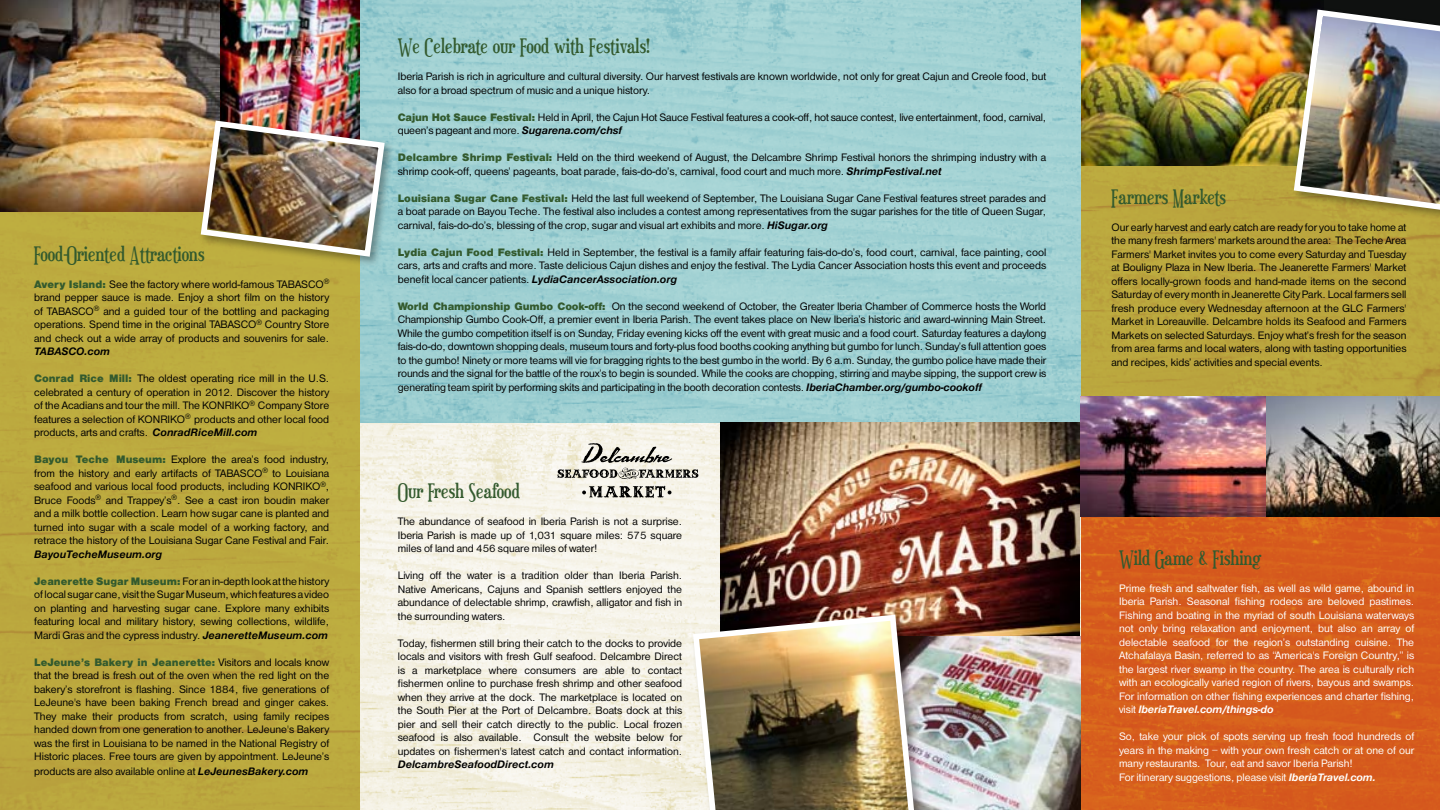
<style>
.page{position:relative;width:1440px;height:810px;background:#fff}
.page>*{position:absolute;margin:0;border:0;box-sizing:border-box;transform-origin:0 0}
.t1{font:21.25px "Euphorigenic";color:#335a2e}
.t2{font:11.25px/13.5px "Helvetica Rmn";color:#000;text-align:justify}
.t3{font:11.25px/13.5px "Helvetica Rmn";color:#fff;text-align:justify}
.t4{font:11.25px "Helvetica Mdm Itl";color:#000}
.t5{font:11.25px "Helvetica Bld";color:#335a2e}
.t6{font:11.25px "Helvetica Mdm Itl";letter-spacing:-.01em;color:#fff}
.s1{font-family:"Helvetica Bld";color:#335a2e}
.s2{font-family:"Helvetica Mdm Itl"}
.s3{font-family:"Helvetica Rmn";color:#000}
.s4{font-family:"Helvetica Rmn"}
</style>
<div class="page">
<div style="left:0;top:212px;width:360px;height:598px;background:#bcaa3f"></div>
<img style="left:1081px;top:516px;width:359px;height:294px">
<div style="left:1081px;top:104px;width:359px;height:318px;background:#baa63e"></div>
<img style="left:220px;top:0;width:140px;height:117px">
<img style="left:1081px;top:0;width:242px;height:166px">
<img style="left:360px;top:422px;width:721px;height:388px">
<svg style="left:360px;top:0;width:721px;height:422px;fill:#a1d1d3"></svg>
<img style="left:0;top:0;width:220px;height:211px">
<img style="left:720px;top:422px;width:360px;height:214px">
<div style="left:198px;top:118px;width:198px;height:149px;background:#000;opacity:.35"></div>
<img style="left:198px;top:117px;width:190px;height:143px">
<img style="left:927px;top:636px;width:153px;height:174px">
<div style="left:691px;top:612px;width:236px;height:198px;background:#000;opacity:.35"></div>
<img style="left:690px;top:612px;width:229px;height:198px">
<img style="left:1080px;top:396px;width:360px;height:120px">
<img style="left:1291px;top:6px;width:149px;height:209px">
<svg style="left:582px;top:486px;width:90px;height:12px"></svg>
<svg style="left:558px;top:443px;width:140px;height:37px"></svg>
<h1 class="t1" style="left:34px;top:243px;width:172px">Food-Oriented Attractions</h1>
<p class="t2" style="left:34px;top:278px;width:297px"><span class="s1">Avery Island:</span> See the factory where world-famous TABASCO<sup>® </sup>brand pepper sauce is made. Enjoy a short film on the history of TABASCO<sup>®</sup> and a guided tour of the bottling and packaging operations. Spend time in the original TABASCO<sup>®</sup> Country Store and check out a wide array of products and souvenirs for sale.</p>
<p class="t4" style="left:34px;top:344px;width:77px">TABASCO.com</p>
<p class="t2" style="left:34px;top:373px;width:297px"><span class="s1">Conrad Rice Mill:</span> The oldest operating rice mill in the U.S. celebrated a century of operation in 2012. Discover the history of the Acadians and tour the mill. The KONRIKO<sup>®</sup> Company Store features a selection of KONRIKO<sup>®</sup> products and other local food products, arts and crafts. <span class="s2">ConradRiceMill.com</span></p>
<p class="t2" style="left:34px;top:454px;width:297px"><span class="s1">Bayou Teche Museum:</span> Explore the area’s food industry, from the history and early artifacts of TABASCO<sup>®</sup> to Louisiana seafood and various local food products, including KONRIKO<sup>®</sup>, Bruce Foods<sup>®</sup> and Trappey’s<sup>®</sup>. See a cast iron boudin maker and a milk bottle collection. Learn how sugar cane is planted and turned into sugar with a scale model of a working factory, and retrace the history of the Louisiana Sugar Cane Festival and Fair.</p>
<p class="t4" style="left:34px;top:547px;width:130px">BayouTecheMuseum.org</p>
<p class="t2" style="left:34px;top:575px;width:297px"><span class="s1">Jeanerette Sugar Museum:</span> For an in-depth look at the history of local sugar cane, visit the Sugar Museum, which features a video on planting and harvesting sugar cane. Explore many exhibits featuring local and military history, sewing collections, wildlife, Mardi Gras and the cypress industry. <span class="s2">JeaneretteMuseum.com</span></p>
<p class="t5" style="left:34px;top:655px;width:297px">LeJeune’s Bakery in Jeanerette: <span class="s3">Visitors and locals know</span></p>
<p class="t2" style="left:34px;top:670px;width:297px">that the bread is fresh out of the oven when the red light on the bakery’s storefront is flashing. Since 1884, five generations of LeJeune's have been baking French bread and ginger cakes.<br>They make their products from scratch, using family recipes handed down from one generation to another. LeJeune's Bakery was the first in Louisiana to be named in the National Registry of Historic places. Free tours are given by appointment. LeJeune’s</p>
<p class="t2" style="left:34px;top:766px;width:276px">products are also available online at <span class="s2">LeJeunesBakery.com</span></p>
<h1 class="t1" style="left:398px;top:36px;width:254px">We Celebrate our Food with Festivals!</h1>
<p class="t2" style="left:398px;top:71px;width:650px">Iberia Parish is rich in agriculture and cultural diversity. Our harvest festivals are known worldwide, not only for great Cajun and Creole food, but also for a broad spectrum of music and a unique history.</p>
<p class="t2" style="left:398px;top:111px;width:650px"><span class="s1">Cajun Hot Sauce Festival:</span> Held in April, the Cajun Hot Sauce Festival features a cook-off, hot sauce contest, live entertainment, food, carnival, queen’s pageant and more. <span class="s2">Sugarena.com/chsf</span></p>
<p class="t2" style="left:398px;top:152px;width:650px"><span class="s1">Delcambre Shrimp Festival:</span> Held on the third weekend of August, the Delcambre Shrimp Festival honors the shrimping industry with a shrimp cook-off, queens’ pageants, boat parade, fais-do-do’s, carnival, food court and much more. <span class="s2">ShrimpFestival.net</span></p>
<p class="t2" style="left:398px;top:192px;width:650px"><span class="s1">Louisiana Sugar Cane Festival:</span> Held the last full weekend of September, The Louisiana Sugar Cane Festival features street parades and a boat parade on Bayou Teche. The festival also includes a contest among representatives from the sugar parishes for the title of Queen Sugar, carnival, fais-do-do’s, blessing of the crop, sugar and visual art exhibits and more. <span class="s2">HiSugar.org</span></p>
<p class="t2" style="left:398px;top:246px;width:650px"><span class="s1">Lydia Cajun Food Festival:</span> Held in September, the festival is a family affair featuring fais-do-do’s, food court, carnival, face painting, cool cars, arts and crafts and more. Taste delicious Cajun dishes and enjoy the festival. The Lydia Cancer Association hosts this event and proceeds benefit local cancer patients. <span class="s2">LydiaCancerAssociation.org</span></p>
<p class="t2" style="left:398px;top:300px;width:650px"><span class="s1">World Championship Gumbo Cook-off:</span> On the second weekend of October, the Greater Iberia Chamber of Commerce hosts the World Championship Gumbo Cook-Off, a premier event in Iberia Parish. The event takes place on New Iberia’s historic and award-winning Main Street.<br>While the gumbo competition itself is on Sunday, Friday evening kicks off the event with great music and a food court. Saturday features a daylong fais-do-do, downtown shopping deals, museum tours and forty-plus food booths cooking anything but gumbo for lunch. Sunday’s full attention goes to the gumbo! Ninety or more teams will vie for bragging rights to the best gumbo in the world. By 6 a.m. Sunday, the gumbo police have made their rounds and the signal for the battle of the roux’s to begin is sounded. While the cooks are chopping, stirring and maybe sipping, the support crew is generating team spirit by performing skits and participating in the booth decoration contests. <span class="s2">IberiaChamber.org/gumbo-cookoff</span></p>
<h1 class="t1" style="left:398px;top:481px;width:124px">Our Fresh Seafood</h1>
<p class="t2" style="left:398px;top:516px;width:286px">The abundance of seafood in Iberia Parish is not a surprise.<br>Iberia Parish is made up of 1,031 square miles: 575 square miles of land and 456 square miles of water!</p>
<p class="t2" style="left:398px;top:570px;width:286px">Living off the water is a tradition older than Iberia Parish.<br>Native Americans, Cajuns and Spanish settlers enjoyed the abundance of delectable shrimp, crawfish, alligator and fish in the surrounding waters.</p>
<p class="t2" style="left:398px;top:637px;width:286px">Today, fishermen still bring their catch to the docks to provide locals and visitors with fresh Gulf seafood. Delcambre Direct is a marketplace where consumers are able to contact fishermen online to purchase fresh shrimp and other seafood when they arrive at the dock. The marketplace is located on the South Pier at the Port of Delcambre. Boats dock at this pier and sell their catch directly to the public. Local frozen seafood is also available. Consult the website below for updates on fishermen's latest catch and contact information.</p>
<p class="t4" style="left:398px;top:757px;width:158px">DelcambreSeafoodDirect.com</p>
<h1 class="t1" style="left:1111px;top:186px;width:116px">Farmers Markets</h1>
<p class="t2" style="left:1111px;top:221px;width:297px">Our early harvest and early catch are ready for you to take home at the many fresh farmers' markets around the area: The Teche Area Farmers' Market invites you to come every Saturday and Tuesday at Bouligny Plaza in New Iberia. The Jeanerette Farmers' Market offers locally-grown foods and hand-made items on the second Saturday of every month in Jeanerette City Park. Local farmers sell fresh produce every Wednesday afternoon at the GLC Farmers' Market in Loreauville. Delcambre holds its Seafood and Farmers Markets on selected Saturdays. Enjoy what’s fresh for the season from area farms and local waters, along with tasting opportunities and recipes, kids’ activities and special events.</p>
<h1 class="t1" style="left:1119px;top:547px;width:143px">Wild Game &amp; Fishing</h1>
<p class="t3" style="left:1119px;top:582px;width:297px">Prime fresh and saltwater fish, as well as wild game, abound in Iberia Parish. Seasonal fishing rodeos are beloved pastimes.<br>Fishing and boating in the myriad of south Louisiana waterways not only bring relaxation and enjoyment, but also an array of delectable seafood for the region’s outstanding cuisine. The Atchafalaya Basin, referred to as “America's Foreign Country,” is the largest river swamp in the country. The area is culturally rich with an ecologically varied region of rivers, bayous and swamps.<br>For information on other fishing experiences and charter fishing,</p>
<p class="t6" style="left:1119px;top:702px;width:156px"><span class="s4">visit</span> IberiaTravel.com/things-do</p>
<p class="t3" style="left:1119px;top:731px;width:297px;text-align:left">So, take your pick of spots serving up fresh food hundreds of years in the making – with your own fresh catch or at one of our many restaurants. Tour, eat and savor Iberia Parish!<br>For itinerary suggestions, please visit <span class="s2">IberiaTravel.com.</span></p>
</div>
